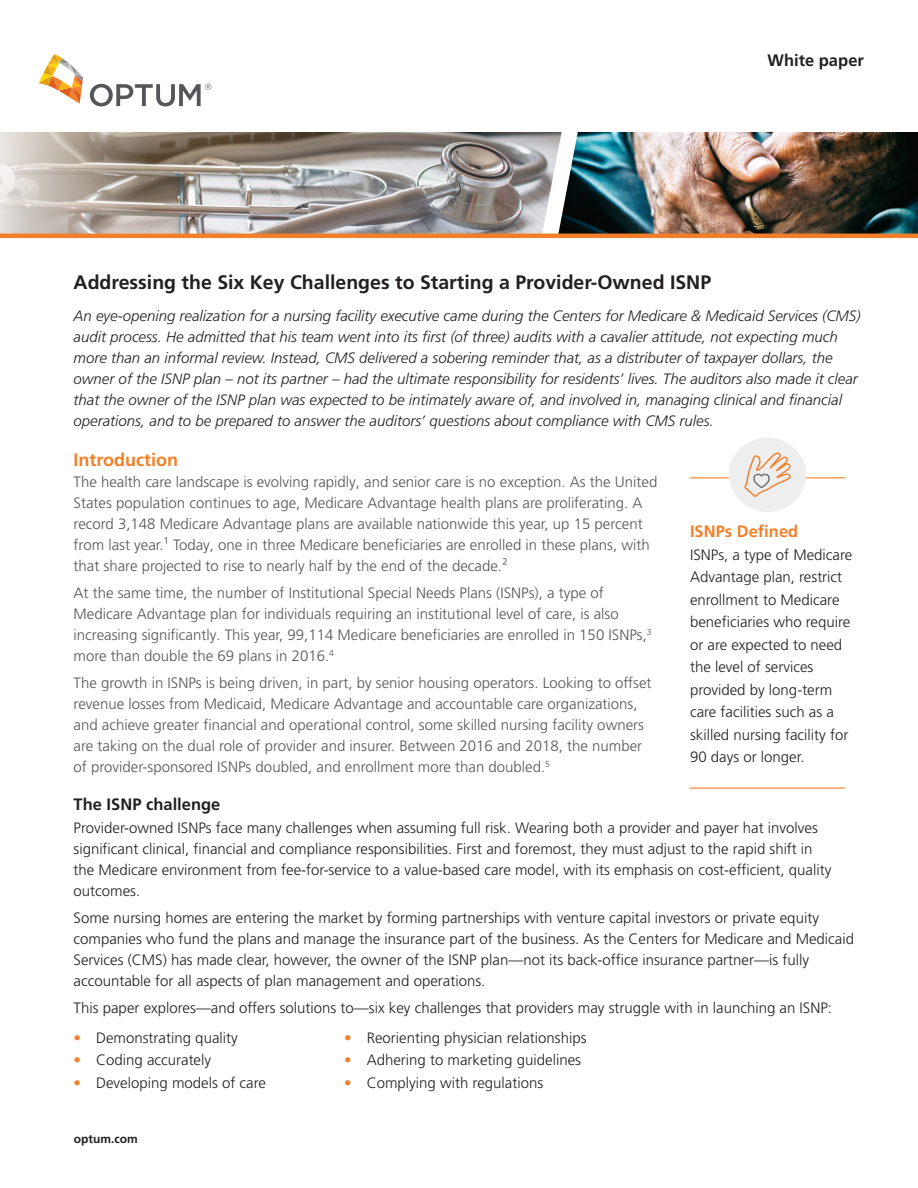
<style>
.page{position:relative;width:918px;height:1188px;background:#fff}
.page>*{position:absolute;margin:0;border:0;box-sizing:border-box;transform-origin:0 0}
.t1{font:700 19.5px "Frutiger LT Pro";color:#231f20}
.t2{font:700 18px "Frutiger LT Pro";color:#f48026}
.t3{font:700 16.5px "Frutiger LT Pro";color:#231f20}
.t4{font:700 16.5px "Frutiger LT Pro";color:#f47f2a}
.t5{font:300 15px/22.5px "Frutiger LT Pro";color:#231f20}
.t6{font:300 15px/21px "Frutiger LT Pro";color:#555659}
.t7{font:italic 300 15px/21px "Frutiger LT Pro";color:#231f20}
.t8{font:700 12px "Frutiger LT Pro";color:#231f20}
.s1{color:#f47f2a}
</style>
<div class="page">
<hr style="left:690px;top:477px;width:155px;height:1px;background:#f48026">
<hr style="left:690px;top:788px;width:155px;height:1px;background:#f48026">
<svg style="left:38px;top:54px;width:45px;height:50px"></svg>
<svg style="left:90px;top:83px;width:121px;height:23px"></svg>
<div style="left:729px;top:438px;width:77px;height:74px;background:#eeeeef;border-radius:50%"></div>
<svg style="left:744px;top:452px;width:47px;height:45px"></svg>
<img style="left:0;top:132px;width:558px;height:102px">
<img style="left:558px;top:132px;width:360px;height:102px">
<hr style="left:0;top:234px;width:918px;height:4px;background:#f47f2a">
<p class="t3" style="left:768px;top:51px;width:98px">White paper</p>
<p class="t1" style="left:74px;top:271px;width:639px">Addressing the Six Key Challenges to Starting a Provider-Owned ISNP</p>
<p class="t7" style="left:74px;top:306px;width:788px">An eye-opening realization for a nursing facility executive came during the Centers for Medicare &amp; Medicaid Services (CMS) audit process. He admitted that his team went into its first (of three) audits with a cavalier attitude, not expecting much more than an informal review. Instead, CMS delivered a sobering reminder that, as a distributer of taxpayer dollars, the owner of the ISNP plan – not its partner – had the ultimate responsibility for residents’ lives. The auditors also made it clear that the owner of the ISNP plan was expected to be intimately aware of, and involved in, managing clinical and financial operations, and to be prepared to answer the auditors’ questions about compliance with CMS rules.</p>
<p class="t2" style="left:74px;top:449px;width:106px">Introduction</p>
<p class="t6" style="left:74px;top:472px;width:585px">The health care landscape is evolving rapidly, and senior care is no exception. As the United States population continues to age, Medicare Advantage health plans are proliferating. A record 3,148 Medicare Advantage plans are available nationwide this year, up 15 percent from last year.¹ Today, one in three Medicare beneficiaries are enrolled in these plans, with that share projected to rise to nearly half by the end of the decade.²</p>
<p class="t6" style="left:74px;top:583px;width:580px">At the same time, the number of Institutional Special Needs Plans (ISNPs), a type of Medicare Advantage plan for individuals requiring an institutional level of care, is also increasing significantly. This year, 99,114 Medicare beneficiaries are enrolled in 150 ISNPs,<sup>3 </sup>more than double the 69 plans in 2016.<sup>4</sup></p>
<p class="t6" style="left:74px;top:673px;width:579px">The growth in ISNPs is being driven, in part, by senior housing operators. Looking to offset revenue losses from Medicaid, Medicare Advantage and accountable care organizations, and achieve greater financial and operational control, some skilled nursing facility owners are taking on the dual role of provider and insurer. Between 2016 and 2018, the number of provider-sponsored ISNPs doubled, and enrollment more than doubled.<sup>5</sup></p>
<p class="t3" style="left:74px;top:795px;width:148px">The ISNP challenge</p>
<p class="t4" style="left:690px;top:522px;width:110px">ISNPs Defined</p>
<p class="t5" style="left:690px;top:544px;width:164px">ISNPs, a type of Medicare<br>Advantage plan, restrict enrollment to Medicare beneficiaries who require or are expected to need the level of services provided by long-term</p>
<p class="t5" style="left:690px;top:701px;width:160px">care facilities such as a skilled nursing facility for<br>90 days or longer.</p>
<p class="t5" style="left:74px;top:817px;width:759px;line-height:21px">Provider-owned ISNPs face many challenges when assuming full risk. Wearing both a provider and payer hat involves significant clinical, financial and compliance responsibilities. First and foremost, they must adjust to the rapid shift in the Medicare environment from fee-for-service to a value-based care model, with its emphasis on cost-efficient, quality outcomes.</p>
<p class="t5" style="left:74px;top:907px;width:782px;line-height:21px">Some nursing homes are entering the market by forming partnerships with venture capital investors or private equity companies who fund the plans and manage the insurance part of the business. As the Centers for Medicare and Medicaid Services (CMS) has made clear, however, the owner of the ISNP plan—not its back-office insurance partner—is fully accountable for all aspects of plan management and operations.</p>
<p class="t5" style="left:74px;top:996px;width:760px">This paper explores—and offers solutions to—six key challenges that providers may struggle with in launching an ISNP:</p>
<p class="t5" style="left:74px;top:1026px;width:166px"><span class="s1">•</span> Demonstrating quality</p>
<p class="t5" style="left:74px;top:1049px;width:139px"><span class="s1">•</span> Coding accurately</p>
<p class="t5" style="left:74px;top:1071px;width:194px"><span class="s1">•</span> Developing models of care</p>
<p class="t8" style="left:74px;top:1132px;width:65px">optum.com</p>
<p class="t5" style="left:344px;top:1026px;width:244px"><span class="s1">•</span> Reorienting physician relationships</p>
<p class="t5" style="left:344px;top:1049px;width:238px"><span class="s1">•</span> Adhering to marketing guidelines</p>
<p class="t5" style="left:344px;top:1071px;width:200px"><span class="s1">•</span> Complying with regulations</p>
</div>
